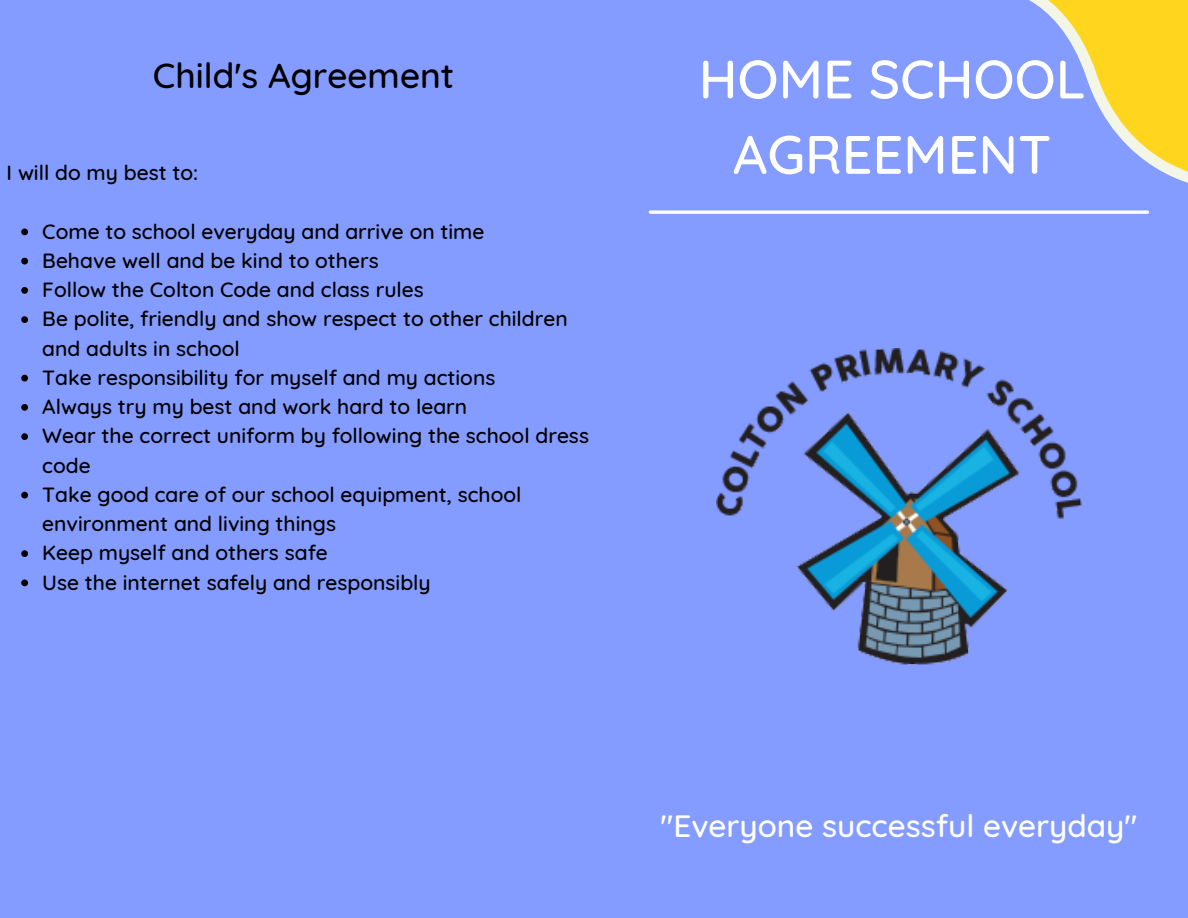
<style>
.page{position:relative;width:1188px;height:918px;background:#849bff}
.page>*{position:absolute;margin:0;border:0;box-sizing:border-box;transform-origin:0 0}
.t1{font:500 54px/75.3px "Quicksand";color:#fff;text-align:center}
.t2{font:500 35.25px "Quicksand";color:#000}
.t3{font:500 31.5px "Quicksand";color:#fff}
.t4{font:500 21px/29.2px "Quicksand";color:#000}
</style>
<div class="page">
<svg style="left:1029px;top:0;width:159px;height:183px"></svg>
<svg style="left:650px;top:210px;width:498px;height:4px;background:#ebefff"></svg>
<svg style="left:21px;top:229px;width:7px;height:6px"></svg>
<svg style="left:21px;top:258px;width:7px;height:7px"></svg>
<svg style="left:21px;top:287px;width:7px;height:7px"></svg>
<svg style="left:21px;top:316px;width:7px;height:7px"></svg>
<svg style="left:21px;top:375px;width:7px;height:7px"></svg>
<svg style="left:21px;top:404px;width:7px;height:7px"></svg>
<svg style="left:21px;top:433px;width:7px;height:7px"></svg>
<svg style="left:21px;top:492px;width:7px;height:7px"></svg>
<svg style="left:21px;top:550px;width:7px;height:7px"></svg>
<svg style="left:21px;top:580px;width:7px;height:6px"></svg>
<img style="left:717px;top:349px;width:364px;height:316px">
<p class="t2" style="left:153px;top:53px;width:303px">Child's Agreement</p>
<p class="t4" style="left:7px;top:158px;width:193px">I will do my best to:</p>
<p class="t4" style="left:42px;top:216px;width:444px">Come to school everyday and arrive on time</p>
<p class="t4" style="left:42px;top:245px;width:338px">Behave well and be kind to others</p>
<p class="t4" style="left:42px;top:275px;width:383px">Follow the Colton Code and class rules</p>
<p class="t4" style="left:42px;top:304px;width:527px">Be polite, friendly and show respect to other children and adults in school</p>
<p class="t4" style="left:42px;top:362px;width:455px">Take responsibility for myself and my actions</p>
<p class="t4" style="left:42px;top:392px;width:426px">Always try my best and work hard to learn</p>
<p class="t4" style="left:42px;top:421px;width:548px">Wear the correct uniform by following the school dress code</p>
<p class="t4" style="left:42px;top:479px;width:481px">Take good care of our school equipment, school environment and living things</p>
<p class="t4" style="left:42px;top:538px;width:287px">Keep myself and others safe</p>
<p class="t4" style="left:42px;top:567px;width:390px">Use the internet safely and responsibly</p>
<p class="t1" style="left:699px;top:41px;width:388px">HOME SCHOOL<br>AGREEMENT</p>
<p class="t3" style="left:660px;top:806px;width:478px">"Everyone successful everyday"</p>
</div>
